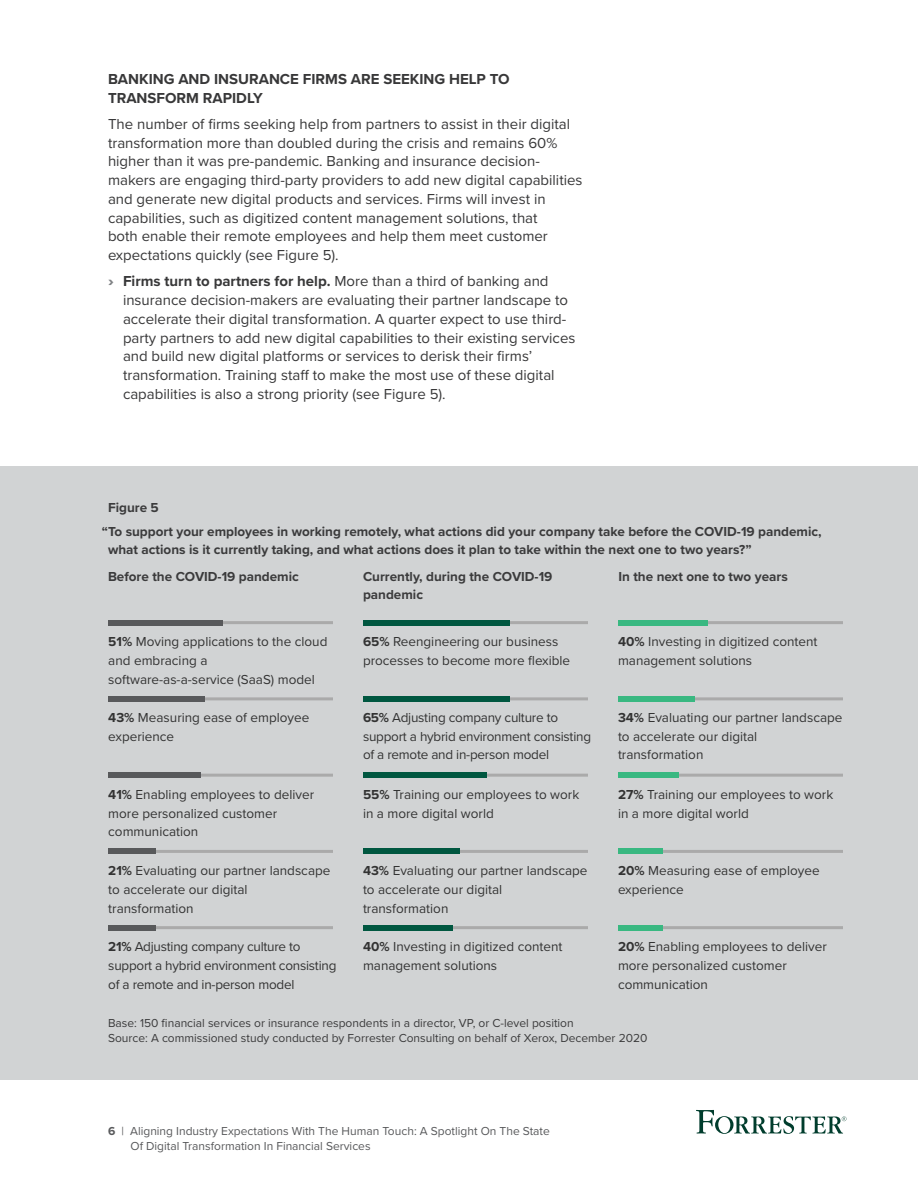
<style>
.page{position:relative;width:918px;height:1188px;background:#fff}
.page>*{position:absolute;margin:0;border:0;box-sizing:border-box;transform-origin:0 0}
.t1{font:15px/18.8px "Proxima Nova";color:#383839}
.t2{font:700 15px/18.8px "Proxima Nova";color:#383839}
.t3{font:13.5px/18.8px "Proxima Nova";color:#333}
.t4{font:700 13.5px/24px "Proxima Nova";color:#3b3b3c}
.t5{font:13.5px/18.8px "Proxima Nova";letter-spacing:-.02em;color:#333}
.t6{font:12px/15px "Proxima Nova";color:#3b3b3c}
.t7{font:12px/15px "Proxima Nova";color:#58595b}
.s1{font-weight:900;color:#808285}
.s2{font-weight:700}
</style>
<div class="page">
<svg style="left:696px;top:1110px;width:150px;height:24px"></svg>
<div style="left:0;top:467px;width:918px;height:613px;background:#d1d3d4"></div>
<hr style="left:108px;top:621px;width:225px;height:3px;background:#aaa">
<div style="left:108px;top:620px;width:115px;height:6px;background:#58595b"></div>
<hr style="left:108px;top:697px;width:225px;height:3px;background:#aaa">
<div style="left:108px;top:696px;width:97px;height:6px;background:#58595b"></div>
<hr style="left:108px;top:774px;width:225px;height:3px;background:#aaa">
<div style="left:108px;top:772px;width:92px;height:6px;background:#58595b"></div>
<hr style="left:108px;top:850px;width:225px;height:3px;background:#aaa">
<div style="left:108px;top:848px;width:47px;height:6px;background:#58595b"></div>
<hr style="left:108px;top:926px;width:225px;height:3px;background:#aaa">
<div style="left:108px;top:925px;width:47px;height:6px;background:#58595b"></div>
<hr style="left:363px;top:621px;width:225px;height:3px;background:#aaa">
<div style="left:363px;top:620px;width:146px;height:6px;background:#005740"></div>
<hr style="left:363px;top:697px;width:225px;height:3px;background:#aaa">
<div style="left:363px;top:696px;width:146px;height:6px;background:#005740"></div>
<hr style="left:363px;top:774px;width:225px;height:3px;background:#aaa">
<div style="left:363px;top:772px;width:124px;height:6px;background:#005740"></div>
<hr style="left:363px;top:850px;width:225px;height:3px;background:#aaa">
<div style="left:363px;top:848px;width:97px;height:6px;background:#005740"></div>
<hr style="left:363px;top:926px;width:225px;height:3px;background:#aaa">
<div style="left:363px;top:925px;width:90px;height:6px;background:#005740"></div>
<hr style="left:618px;top:621px;width:225px;height:3px;background:#aaa">
<div style="left:618px;top:620px;width:90px;height:6px;background:#39b881"></div>
<hr style="left:618px;top:697px;width:225px;height:3px;background:#aaa">
<div style="left:618px;top:696px;width:76px;height:6px;background:#39b881"></div>
<hr style="left:618px;top:774px;width:225px;height:3px;background:#aaa">
<div style="left:618px;top:772px;width:61px;height:6px;background:#39b881"></div>
<hr style="left:618px;top:850px;width:225px;height:3px;background:#aaa">
<div style="left:618px;top:848px;width:45px;height:6px;background:#39b881"></div>
<hr style="left:618px;top:926px;width:225px;height:3px;background:#aaa">
<div style="left:618px;top:925px;width:45px;height:6px;background:#39b881"></div>
<p class="t2" style="left:108px;top:69px;width:403px">BANKING AND INSURANCE FIRMS ARE SEEKING HELP TO<br>TRANSFORM RAPIDLY</p>
<p class="t1" style="left:108px;top:114px;width:476px">The number of firms seeking help from partners to assist in their digital transformation more than doubled during the crisis and remains 60% higher than it was pre-pandemic. Banking and insurance decision&shy;makers are engaging third-party providers to add new digital capabilities and generate new digital products and services. Firms will invest in capabilities, such as digitized content management solutions, that<br>both enable their remote employees and help them meet customer expectations quickly (see Figure 5).</p>
<p class="t1" style="left:123px;top:271px;width:454px;text-indent:-15px"><span class="s1">›</span> <span class="s2">Firms turn to partners for help.</span> More than a third of banking and insurance decision-makers are evaluating their partner landscape to accelerate their digital transformation. A quarter expect to use third&shy;party partners to add new digital capabilities to their existing services and build new digital platforms or services to derisk their firms’ transformation. Training staff to make the most use of these digital capabilities is also a strong priority (see Figure 5).</p>
<p class="t4" style="left:102px;top:495px;width:721px;text-indent:6px">Figure 5<br>“To support your employees in working remotely, what actions did your company take before the COVID-19 pandemic,</p>
<p class="t4" style="left:108px;top:538px;width:645px">what actions is it currently taking, and what actions does it plan to take within the next one to two years?”</p>
<p class="t4" style="left:108px;top:564px;width:192px">Before the COVID-19 pandemic</p>
<p class="t4" style="left:363px;top:566px;width:191px;line-height:18.8px">Currently, during the COVID-19 pandemic</p>
<p class="t4" style="left:618px;top:564px;width:171px">In the next one to two years</p>
<p class="t3" style="left:108px;top:632px;width:221px"><span class="s2">51%</span> Moving applications to the cloud and embracing a software-as-a-service (SaaS) model</p>
<p class="t3" style="left:108px;top:707px;width:203px"><span class="s2">43%</span> Measuring ease of employee experience</p>
<p class="t3" style="left:363px;top:632px;width:209px"><span class="s2">65%</span> Reengineering our business processes to become more flexible</p>
<p class="t3" style="left:618px;top:632px;width:201px"><span class="s2">40%</span> Investing in digitized content management solutions</p>
<p class="t5" style="left:363px;top:707px;width:230px"><span class="s2">65%</span> Adjusting company culture to support a hybrid environment consisting of a remote and in-person model</p>
<p class="t3" style="left:363px;top:784px;width:218px"><span class="s2">55%</span> Training our employees to work in a more digital world</p>
<p class="t3" style="left:618px;top:707px;width:226px"><span class="s2">34%</span> Evaluating our partner landscape to accelerate our digital transformation</p>
<p class="t3" style="left:618px;top:784px;width:217px"><span class="s2">27%</span> Training our employees to work in a more digital world</p>
<p class="t3" style="left:108px;top:784px;width:207px"><span class="s2">41%</span> Enabling employees to deliver more personalized customer communication</p>
<p class="t3" style="left:108px;top:861px;width:224px"><span class="s2">21%</span> Evaluating our partner landscape to accelerate our digital transformation</p>
<p class="t5" style="left:108px;top:937px;width:230px"><span class="s2">21%</span> Adjusting company culture to support a hybrid environment consisting of a remote and in-person model</p>
<p class="t3" style="left:363px;top:861px;width:226px"><span class="s2">43%</span> Evaluating our partner landscape to accelerate our digital transformation</p>
<p class="t3" style="left:363px;top:937px;width:201px"><span class="s2">40%</span> Investing in digitized content management solutions</p>
<p class="t3" style="left:618px;top:861px;width:203px"><span class="s2">20%</span> Measuring ease of employee experience</p>
<p class="t3" style="left:618px;top:937px;width:210px"><span class="s2">20%</span> Enabling employees to deliver more personalized customer communication</p>
<p class="t6" style="left:108px;top:1015px;width:541px">Base: 150 financial services or insurance respondents in a director, VP, or C-level position<br>Source: A commissioned study conducted by Forrester Consulting on behalf of Xerox, December 2020</p>
<p class="t7" style="left:130px;top:1123px;width:421px;text-indent:-22px"><span class="s2">6</span> | Aligning Industry Expectations With The Human Touch: A Spotlight On The State<br>Of Digital Transformation In Financial Services</p>
</div>
